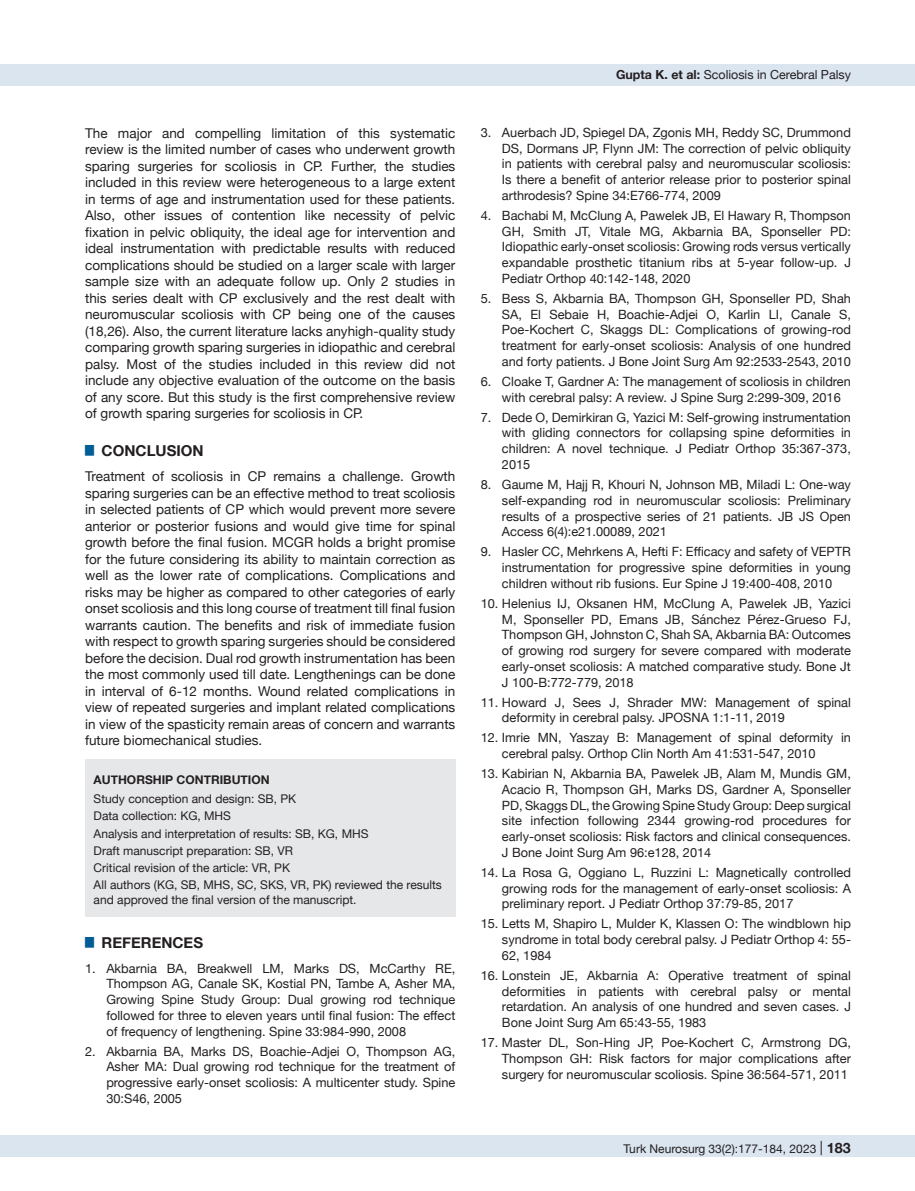
<style>
.page{position:relative;width:915px;height:1191px;background:#fff}
.page>*{position:absolute;margin:0;border:0;box-sizing:border-box;transform-origin:0 0}
.t1{font:700 15px "Helvetica Neue";color:#231f20}
.t2{font:13.5px/16.5px "Helvetica Neue";color:#231f20;text-align:justify}
.t3{font:12.75px/15.8px "Helvetica Neue";color:#231f20;text-align:justify}
.t4{font:12.45px "Helvetica Neue";color:#231f20}
.t5{font:12px/17.1px "Helvetica Neue";color:#231f20}
.t6{font:700 12px "Helvetica Neue";color:#231f20}
.s1{font-weight:700}
.s2{font-size:14.25px}
.s3{font-weight:700;font-size:14.25px}
</style>
<div class="page">
<div style="left:0;top:1135px;width:914px;height:22px;background:#dbe5f0"></div>
<div style="left:0;top:64px;width:914px;height:21px;background:#dbe5f0"></div>
<div style="left:85px;top:759px;width:370px;height:157px;background:#e6e7e9"></div>
<p class="t2" style="left:85px;top:125px;width:371px">The major and compelling limitation of this systematic review is the limited number of cases who underwent growth sparing surgeries for scoliosis in CP. Further, the studies included in this review were heterogeneous to a large extent in terms of age and instrumentation used for these patients.<br>Also, other issues of contention like necessity of pelvic fixation in pelvic obliquity, the ideal age for intervention and ideal instrumentation with predictable results with reduced complications should be studied on a larger scale with larger sample size with an adequate follow up. Only 2 studies in this series dealt with CP exclusively and the rest dealt with neuromuscular scoliosis with CP being one of the causes (18,26). Also, the current literature lacks anyhigh-quality study comparing growth sparing surgeries in idiopathic and cerebral palsy. Most of the studies included in this review did not include any objective evaluation of the outcome on the basis of any score. But this study is the first comprehensive review of growth sparing surgeries for scoliosis in CP.</p>
<p class="t1" style="left:85px;top:439px;width:120px"><sup>█</sup> CONCLUSION</p>
<p class="t2" style="left:85px;top:469px;width:371px">Treatment of scoliosis in CP remains a challenge. Growth sparing surgeries can be an effective method to treat scoliosis in selected patients of CP which would prevent more severe anterior or posterior fusions and would give time for spinal growth before the final fusion. MCGR holds a bright promise for the future considering its ability to maintain correction as well as the lower rate of complications. Complications and risks may be higher as compared to other categories of early onset scoliosis and this long course of treatment till final fusion warrants caution. The benefits and risk of immediate fusion with respect to growth sparing surgeries should be considered before the decision. Dual rod growth instrumentation has been the most commonly used till date. Lengthenings can be done in interval of 6-12 months. Wound related complications in view of repeated surgeries and implant related complications in view of the spasticity remain areas of concern and warrants future biomechanical studies.</p>
<p class="t6" style="left:94px;top:770px;width:177px">AUTHORSHIP CONTRIBUTION</p>
<p class="t5" style="left:94px;top:791px;width:350px">Study conception and design: SB, PK<br>Data collection: KG, MHS<br>Analysis and interpretation of results: SB, KG, MHS<br>Draft manuscript preparation: SB, VR<br>Critical revision of the article: VR, PK<br>All authors (KG, SB, MHS, SC, SKS, VR, PK) reviewed the results</p>
<p class="t5" style="left:94px;top:891px;width:264px">and approved the final version of the manuscript.</p>
<p class="t1" style="left:85px;top:931px;width:119px"><sup>█</sup> REFERENCES</p>
<p class="t3" style="left:106px;top:961px;width:350px;text-indent:-21px">1. Akbarnia BA, Breakwell LM, Marks DS, McCarthy RE, Thompson AG, Canale SK, Kostial PN, Tambe A, Asher MA, Growing Spine Study Group: Dual growing rod technique followed for three to eleven years until final fusion: The effect of frequency of lengthening. Spine 33:984-990, 2008</p>
<p class="t3" style="left:106px;top:1044px;width:350px;text-indent:-21px">2. Akbarnia BA, Marks DS, Boachie-Adjei O, Thompson AG, Asher MA: Dual growing rod technique for the treatment of progressive early-onset scoliosis: A multicenter study. Spine 30:S46, 2005</p>
<p class="t4" style="left:616px;top:66px;width:236px"><span class="s1">Gupta K. et al:</span> Scoliosis in Cerebral Palsy</p>
<p class="t3" style="left:502px;top:125px;width:350px;text-indent:-21px">3. Auerbach JD, Spiegel DA, Zgonis MH, Reddy SC, Drummond DS, Dormans JP, Flynn JM: The correction of pelvic obliquity in patients with cerebral palsy and neuromuscular scoliosis:<br>Is there a benefit of anterior release prior to posterior spinal arthrodesis? Spine 34:E766-774, 2009</p>
<p class="t3" style="left:502px;top:208px;width:350px;text-indent:-21px">4. Bachabi M, McClung A, Pawelek JB, El Hawary R, Thompson GH, Smith JT, Vitale MG, Akbarnia BA, Sponseller PD:<br>Idiopathic early-onset scoliosis: Growing rods versus vertically expandable prosthetic titanium ribs at 5-year follow-up. J Pediatr Orthop 40:142-148, 2020</p>
<p class="t3" style="left:502px;top:291px;width:350px;text-indent:-21px">5. Bess S, Akbarnia BA, Thompson GH, Sponseller PD, Shah SA, El Sebaie H, Boachie-Adjei O, Karlin LI, Canale S, Poe-Kochert C, Skaggs DL: Complications of growing-rod treatment for early-onset scoliosis: Analysis of one hundred and forty patients. J Bone Joint Surg Am 92:2533-2543, 2010</p>
<p class="t3" style="left:502px;top:374px;width:350px;text-indent:-21px">6. Cloake T, Gardner A: The management of scoliosis in children with cerebral palsy: A review. J Spine Surg 2:299-309, 2016</p>
<p class="t3" style="left:502px;top:410px;width:350px;text-indent:-21px">7. Dede O, Demirkiran G, Yazici M: Self-growing instrumentation with gliding connectors for collapsing spine deformities in children: A novel technique. J Pediatr Orthop 35:367-373, 2015</p>
<p class="t3" style="left:502px;top:477px;width:350px;text-indent:-21px">8. Gaume M, Hajj R, Khouri N, Johnson MB, Miladi L: One-way self-expanding rod in neuromuscular scoliosis: Preliminary results of a prospective series of 21 patients. JB JS Open Access 6(4):e21.00089, 2021</p>
<p class="t3" style="left:502px;top:544px;width:350px;text-indent:-21px">9. Hasler CC, Mehrkens A, Hefti F: Efficacy and safety of VEPTR instrumentation for progressive spine deformities in young children without rib fusions. Eur Spine J 19:400-408, 2010</p>
<p class="t3" style="left:502px;top:596px;width:350px;text-indent:-21px">10. Helenius IJ, Oksanen HM, McClung A, Pawelek JB, Yazici M, Sponseller PD, Emans JB, Sánchez Pérez-Grueso FJ, Thompson GH, Johnston C, Shah SA, Akbarnia BA: Outcomes of growing rod surgery for severe compared with moderate early-onset scoliosis: A matched comparative study. Bone Jt J 100-B:772-779, 2018</p>
<p class="t3" style="left:502px;top:695px;width:350px;text-indent:-21px">11. Howard J, Sees J, Shrader MW: Management of spinal deformity in cerebral palsy. JPOSNA 1:1-11, 2019</p>
<p class="t3" style="left:502px;top:730px;width:350px;text-indent:-21px">12. Imrie MN, Yaszay B: Management of spinal deformity in cerebral palsy. Orthop Clin North Am 41:531-547, 2010</p>
<p class="t3" style="left:502px;top:766px;width:350px;text-indent:-21px">13. Kabirian N, Akbarnia BA, Pawelek JB, Alam M, Mundis GM, Acacio R, Thompson GH, Marks DS, Gardner A, Sponseller PD, Skaggs DL, the Growing Spine Study Group: Deep surgical site infection following 2344 growing-rod procedures for early-onset scoliosis: Risk factors and clinical consequences.<br>J Bone Joint Surg Am 96:e128, 2014</p>
<p class="t3" style="left:502px;top:865px;width:350px;text-indent:-21px">14. La Rosa G, Oggiano L, Ruzzini L: Magnetically controlled growing rods for the management of early-onset scoliosis: A preliminary report. J Pediatr Orthop 37:79-85, 2017</p>
<p class="t3" style="left:502px;top:916px;width:350px;text-indent:-21px">15. Letts M, Shapiro L, Mulder K, Klassen O: The windblown hip syndrome in total body cerebral palsy. J Pediatr Orthop 4: 55- 62, 1984</p>
<p class="t3" style="left:502px;top:968px;width:350px;text-indent:-21px">16. Lonstein JE, Akbarnia A: Operative treatment of spinal deformities in patients with cerebral palsy or mental retardation. An analysis of one hundred and seven cases. J Bone Joint Surg Am 65:43-55, 1983</p>
<p class="t3" style="left:502px;top:1035px;width:350px;text-indent:-21px">17. Master DL, Son-Hing JP, Poe-Kochert C, Armstrong DG, Thompson GH: Risk factors for major complications after surgery for neuromuscular scoliosis. Spine 36:564-571, 2011</p>
<p class="t5" style="left:623px;top:1141px;width:250px">Turk Neurosurg 33(2):177-184, 2023 <span class="s2">|</span> <span class="s3">183183</span></p>
</div>
